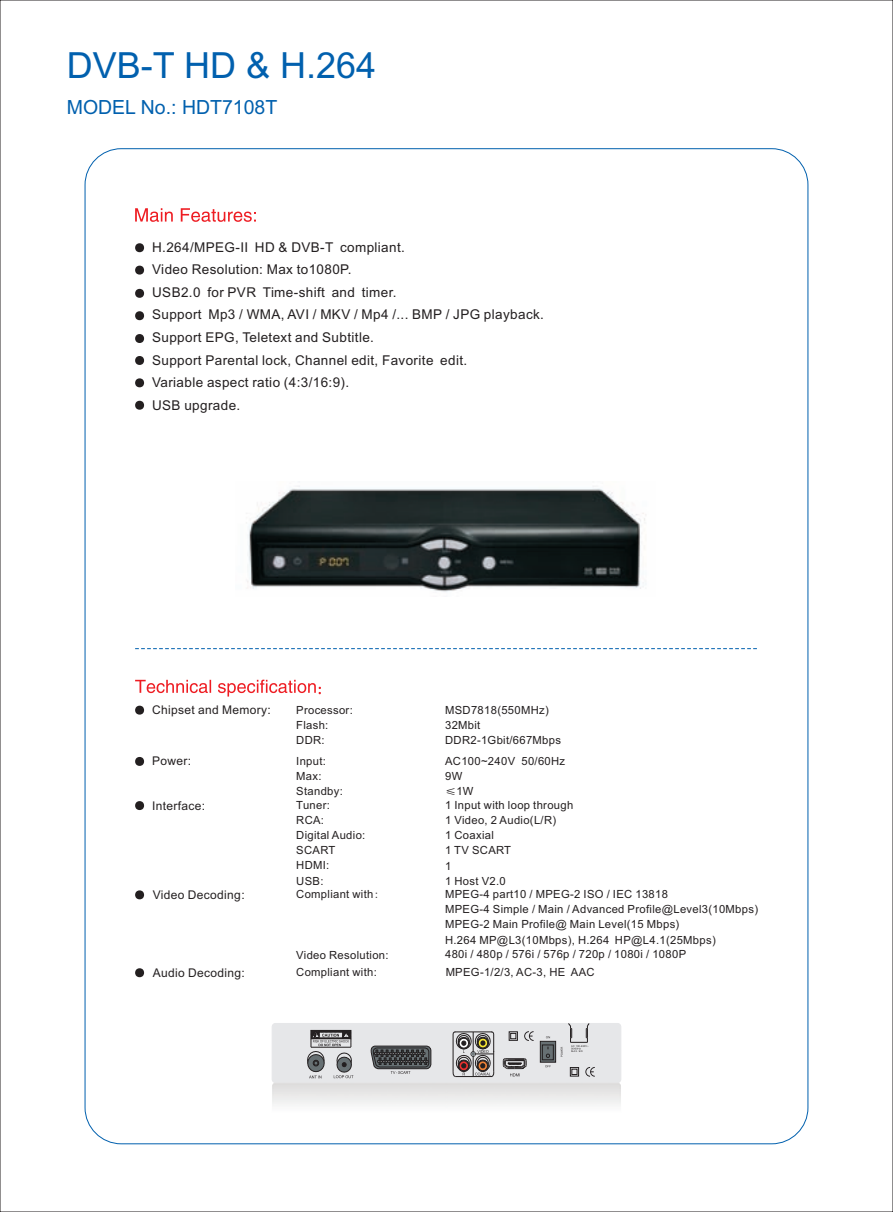
<style>
.page{position:relative;width:893px;height:1212px;background:#fff}
.page>*{position:absolute;margin:0;border:0;box-sizing:border-box;transform-origin:0 0}
.t1{font:36px "Arial";color:#0160ae}
.t2{font:19.5px "Arial";color:#0160ae}
.t3{font:13.5px/22.6px "Arial";letter-spacing:.03em;color:#231f20}
.t4{font:12px "Arial";letter-spacing:.03em;color:#231f20}
.t5{font:11.25px/15.1px "Arial";letter-spacing:.03em;color:#231f20}
.s1{font-family:"FZZDXJW GB1 0"}
.s2{font-family:"Sim Sun"}
</style>
<div class="page">
<svg style="left:135px;top:208px;width:121px;height:14px"></svg>
<svg style="left:135px;top:648px;width:622px;height:1px"></svg>
<svg style="left:135px;top:243px;width:9px;height:9px"></svg>
<svg style="left:135px;top:266px;width:9px;height:9px"></svg>
<svg style="left:135px;top:289px;width:9px;height:9px"></svg>
<svg style="left:135px;top:311px;width:9px;height:9px"></svg>
<svg style="left:135px;top:334px;width:9px;height:9px"></svg>
<svg style="left:135px;top:356px;width:9px;height:9px"></svg>
<svg style="left:135px;top:378px;width:9px;height:9px"></svg>
<svg style="left:135px;top:401px;width:9px;height:9px"></svg>
<svg style="left:272px;top:1023px;width:349px;height:60px;background:#c5c5c7"></svg>
<img style="left:247px;top:486px;width:399px;height:106px">
<svg style="left:135px;top:680px;width:186px;height:16px"></svg>
<svg style="left:135px;top:706px;width:9px;height:9px"></svg>
<svg style="left:135px;top:757px;width:9px;height:9px"></svg>
<svg style="left:135px;top:801px;width:9px;height:9px"></svg>
<svg style="left:135px;top:890px;width:9px;height:9px"></svg>
<svg style="left:135px;top:968px;width:9px;height:9px"></svg>
<h1 class="t1" style="left:67px;top:51px;width:311px">DVB-T HD &amp; H.264</h1>
<h2 class="t2" style="left:67px;top:100px;width:212px">MODEL No.: HDT7108T</h2>
<p class="t3" style="left:152px;top:237px;width:393px">H.264/MPEG-II HD &amp; DVB-T compliant.<br>Video Resolution: Max to1080P.<br>USB2.0 for PVR Time-shift and timer.<br>Support Mp3 / WMA, AVI / MKV / Mp4 /... BMP / JPG playback.<br>Support EPG, Teletext and Subtitle.<br>Support Parental lock, Channel edit, Favorite edit.<br>Variable aspect ratio (4:3/16:9).<br>USB upgrade.</p>
<p class="t4" style="left:152px;top:705px;width:120px">Chipset and Memory:</p>
<p class="t5" style="left:296px;top:703px;width:58px">Processor:<br>Flash:<br>DDR:</p>
<p class="t5" style="left:445px;top:703px;width:117px">MSD7818(550MHz)<br>32Mbit<br>DDR2-1Gbit/667Mbps</p>
<p class="t4" style="left:152px;top:756px;width:41px">Power:</p>
<p class="t5" style="left:296px;top:754px;width:48px">Input:<br>Max:<br>Standby:</p>
<p class="t5" style="left:445px;top:754px;width:122px">AC100 240V 50/60Hz<br>9W<br><span class="s1">≤</span>1W</p>
<p class="t5" style="left:481px;top:754px;width:8px">~</p>
<p class="t4" style="left:152px;top:801px;width:55px">Interface:</p>
<p class="t5" style="left:296px;top:799px;width:71px">Tuner:<br>RCA:<br>Digital Audio:<br>SCART<br>HDMI:<br>USB:</p>
<p class="t5" style="left:445px;top:799px;width:130px">1 Input with loop through<br>1 Video, 2 Audio(L/R)<br>1 Coaxial<br>1 TV SCART<br>1<br>1 Host V2.0</p>
<p class="t4" style="left:153px;top:890px;width:93px">Video Decoding:</p>
<p class="t5" style="left:296px;top:888px;width:85px">Compliant with<span class="s2">:</span></p>
<p class="t5" style="left:445px;top:888px;width:314px">MPEG-4 part10 / MPEG-2 ISO / IEC 13818<br>MPEG-4 Simple / Main / Advanced Profile@Level3(10Mbps)<br>MPEG-2 Main Profile@ Main Level(15 Mbps)<br>H.264 MP@L3(10Mbps), H.264 HP@L4.1(25Mbps)</p>
<p class="t5" style="left:296px;top:949px;width:94px">Video Resolution:</p>
<p class="t5" style="left:445px;top:948px;width:243px">480i / 480p / 576i / 576p / 720p / 1080i / 1080P</p>
<p class="t4" style="left:153px;top:968px;width:94px">Audio Decoding:</p>
<p class="t5" style="left:296px;top:966px;width:82px">Compliant with:</p>
<p class="t5" style="left:446px;top:966px;width:151px">MPEG-1/2/3, AC-3, HE AAC</p>
</div>
